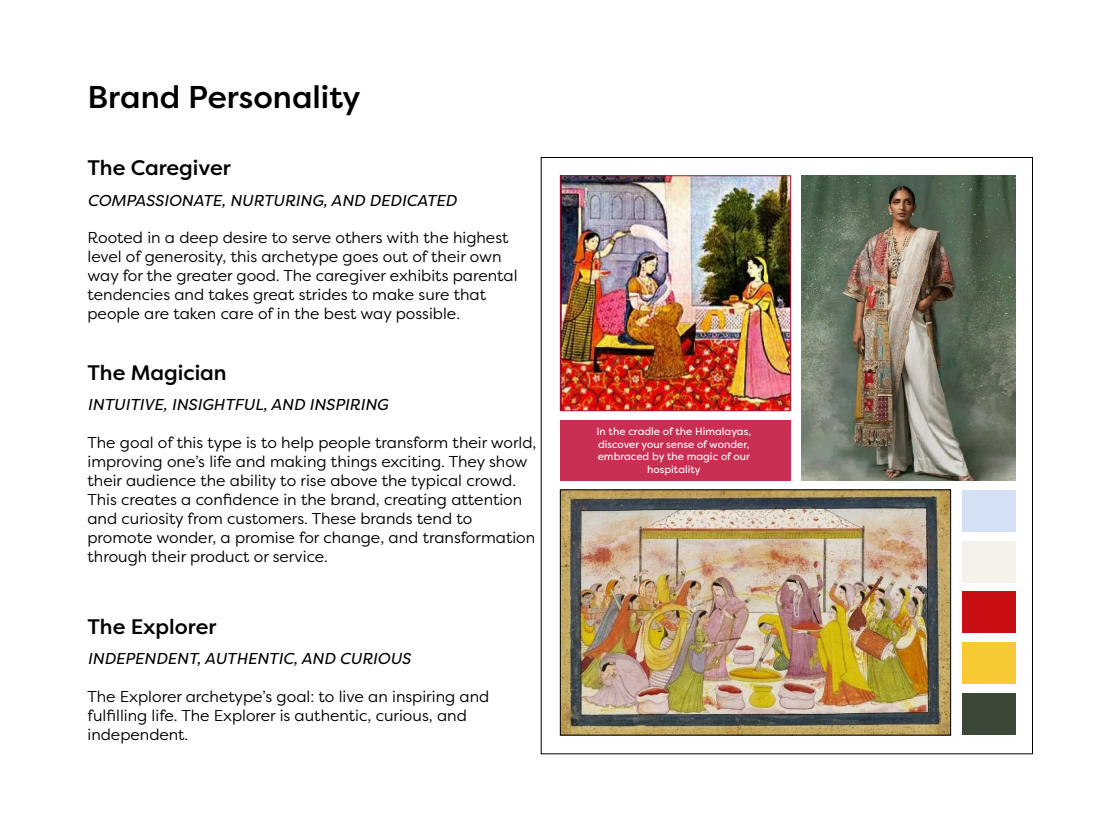
<style>
.page{position:relative;width:1120px;height:840px;background:#fff}
.page>*{position:absolute;margin:0;border:0;box-sizing:border-box;transform-origin:0 0}
.t1{font:500 31.5px "Filson Pro";color:#000}
.t2{font:500 21px "Filson Pro";color:#000}
.t3{font:15.75px/18.9px "Filson Pro";color:#000}
.t4{font:italic 15.75px "Filson Pro";color:#000}
.t5{font:10.5px/12.6px "Filson Pro";color:#fff;text-align:center}
</style>
<div class="page">
<img style="left:562px;top:492px;width:387px;height:241px">
<div style="left:560px;top:490px;width:391px;height:245px;border:1px solid #000"></div>
<img style="left:562px;top:177px;width:227px;height:232px">
<div style="left:560px;top:175px;width:231px;height:236px;border:1px solid #ae143a"></div>
<div style="left:560px;top:420px;width:231px;height:60px;background:#c92f53"></div>
<div style="left:962px;top:490px;width:53px;height:42px;background:#d4e1f4"></div>
<div style="left:962px;top:541px;width:53px;height:42px;background:#f5f0ea"></div>
<div style="left:962px;top:592px;width:53px;height:42px;background:#c90f14"></div>
<div style="left:962px;top:642px;width:53px;height:42px;background:#f7c935"></div>
<div style="left:962px;top:693px;width:53px;height:42px;background:#3b4836"></div>
<img style="left:802px;top:175px;width:213px;height:305px">
<h1 class="t1" style="left:88px;top:75px;width:275px">Brand Personality</h1>
<h2 class="t2" style="left:88px;top:153px;width:145px">The Caregiver</h2>
<p class="t4" style="left:88px;top:190px;width:371px">COMPASSIONATE, NURTURING, AND DEDICATED</p>
<p class="t3" style="left:88px;top:228px;width:432px">Rooted in a deep desire to serve others with the highest level of generosity, this archetype goes out of their own way for the greater good. The caregiver exhibits parental tendencies and takes great strides to make sure that people are taken care of in the best way possible.</p>
<h2 class="t2" style="left:88px;top:358px;width:141px">The Magician</h2>
<p class="t4" style="left:88px;top:394px;width:302px">INTUITIVE, INSIGHTFUL, AND INSPIRING</p>
<p class="t3" style="left:88px;top:433px;width:451px">The goal of this type is to help people transform their world, improving one’s life and making things exciting. They show their audience the ability to rise above the typical crowd.<br>This creates a confidence in the brand, creating attention and curiosity from customers. These brands tend to promote wonder, a promise for change, and transformation through their product or service.</p>
<h2 class="t2" style="left:88px;top:612px;width:130px">The Explorer</h2>
<p class="t4" style="left:88px;top:648px;width:325px">INDEPENDENT, AUTHENTIC, AND CURIOUS</p>
<p class="t3" style="left:88px;top:687px;width:403px">The Explorer archetype’s goal: to live an inspiring and fulfilling life. The Explorer is authentic, curious, and independent.</p>
<p class="t5" style="left:596px;top:425px;width:156px">In the cradle of the Himalayas, discover your sense of wonder, embraced by the magic of our hospitality</p>
</div>
